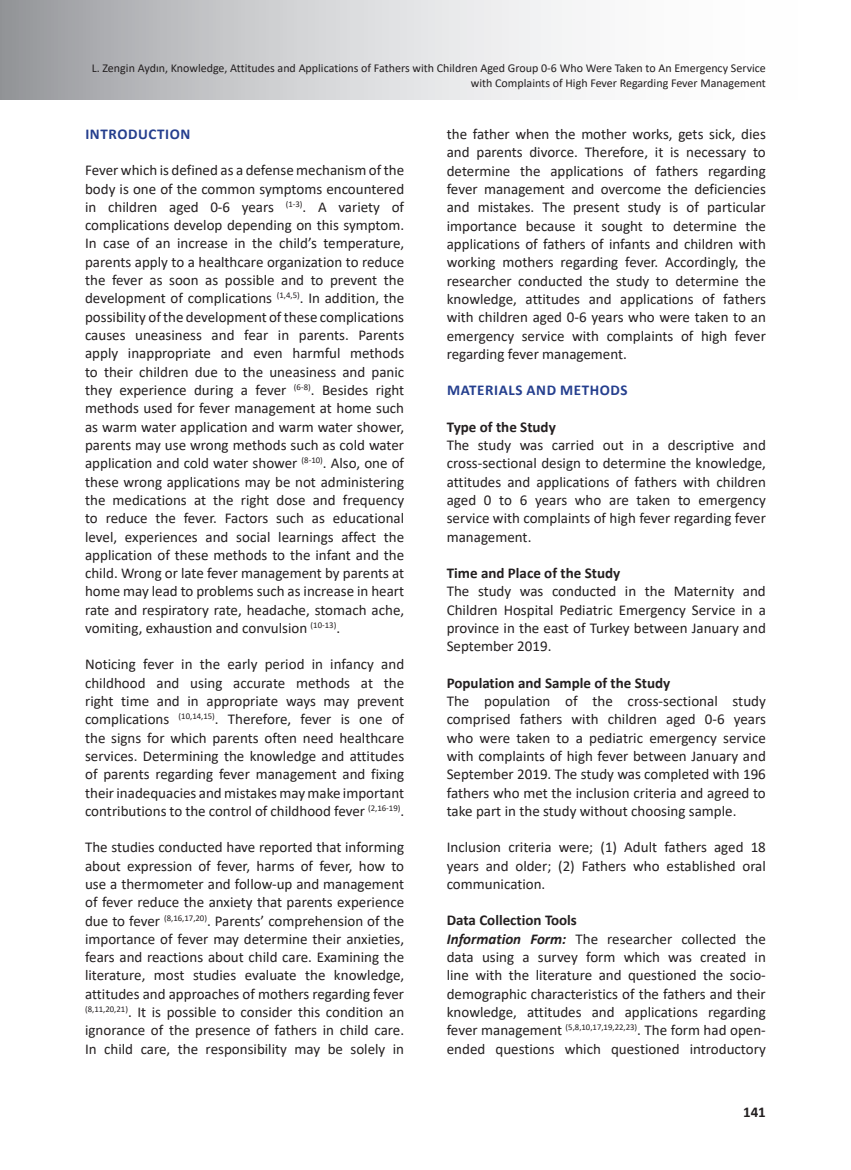
<style>
.page{position:relative;width:851px;height:1170px;background:#fff}
.page>*{position:absolute;margin:0;border:0;box-sizing:border-box;transform-origin:0 0}
.Paragraf{font:15px/18.3px "Calibri";color:#231f20;text-align:justify}
.Başlık_2{font:700 15px "Calibri";color:#231f20}
.Başlık_1{font:700 15px "Calibri";letter-spacing:.04em;color:#253f8e}
.t1{font:12px/14.4px "Calibri";color:#231f20;text-align:right}
.s1{font-weight:700;font-style:italic}
</style>
<div class="page">
<svg style="left:1px;top:0;width:571px;height:100px;background:#cccdcf"></svg>
<hr style="left:0;top:0;width:1px;height:100px;background:#909295">
<p class="t1" style="left:92px;top:61px;width:675px">L. Zengin Aydın, Knowledge, Attitudes and Applications of Fathers with Children Aged Group 0-6 Who Were Taken to An Emergency Service with Complaints of High Fever Regarding Fever Management</p>
<p class="Başlık_1" style="left:85px;top:123px;width:106px">INTRODUCTION</p>
<p class="Paragraf" style="left:85px;top:161px;width:320px">Fever which is defined as a defense mechanism of the body is one of the common symptoms encountered in children aged 0-6 years <sup>(1-3)</sup>. A variety of complications develop depending on this symptom.<br>In case of an increase in the child’s temperature, parents apply to a healthcare organization to reduce the fever as soon as possible and to prevent the development of complications <sup>(1,4,5)</sup>. In addition, the possibility of the development of these complications causes uneasiness and fear in parents. Parents apply inappropriate and even harmful methods to their children due to the uneasiness and panic they experience during a fever <sup>(6-8)</sup>. Besides right methods used for fever management at home such as warm water application and warm water shower, parents may use wrong methods such as cold water application and cold water shower <sup>(8-10)</sup>. Also, one of these wrong applications may be not administering the medications at the right dose and frequency to reduce the fever. Factors such as educational level, experiences and social learnings affect the application of these methods to the infant and the child. Wrong or late fever management by parents at home may lead to problems such as increase in heart rate and respiratory rate, headache, stomach ache, vomiting, exhaustion and convulsion <sup>(10-13)</sup>.</p>
<p class="Paragraf" style="left:85px;top:654px;width:320px">Noticing fever in the early period in infancy and childhood and using accurate methods at the right time and in appropriate ways may prevent complications <sup>(10,14,15)</sup>. Therefore, fever is one of the signs for which parents often need healthcare services. Determining the knowledge and attitudes of parents regarding fever management and fixing their inadequacies and mistakes may make important contributions to the control of childhood fever <sup>(2,16-19)</sup>.</p>
<p class="Paragraf" style="left:85px;top:837px;width:320px">The studies conducted have reported that informing about expression of fever, harms of fever, how to use a thermometer and follow-up and management of fever reduce the anxiety that parents experience due to fever <sup>(8,16,17,20)</sup>. Parents’ comprehension of the importance of fever may determine their anxieties, fears and reactions about child care. Examining the literature, most studies evaluate the knowledge, attitudes and approaches of mothers regarding fever <sup>(8,11,20,21)</sup>. It is possible to consider this condition an ignorance of the presence of fathers in child care.<br>In child care, the responsibility may be solely in</p>
<p class="Paragraf" style="left:446px;top:124px;width:320px">the father when the mother works, gets sick, dies and parents divorce. Therefore, it is necessary to determine the applications of fathers regarding fever management and overcome the deficiencies and mistakes. The present study is of particular importance because it sought to determine the applications of fathers of infants and children with working mothers regarding fever. Accordingly, the researcher conducted the study to determine the knowledge, attitudes and applications of fathers with children aged 0-6 years who were taken to an emergency service with complaints of high fever regarding fever management.</p>
<p class="Başlık_1" style="left:447px;top:379px;width:182px">MATERIALS AND METHODS</p>
<p class="Başlık_2" style="left:446px;top:416px;width:110px">Type of the Study</p>
<p class="Paragraf" style="left:446px;top:435px;width:320px">The study was carried out in a descriptive and cross-sectional design to determine the knowledge, attitudes and applications of fathers with children aged 0 to 6 years who are taken to emergency service with complaints of high fever regarding fever management.</p>
<p class="Başlık_2" style="left:446px;top:562px;width:175px">Time and Place of the Study</p>
<p class="Paragraf" style="left:446px;top:581px;width:320px">The study was conducted in the Maternity and Children Hospital Pediatric Emergency Service in a province in the east of Turkey between January and September 2019.</p>
<p class="Başlık_2" style="left:446px;top:672px;width:225px">Population and Sample of the Study</p>
<p class="Paragraf" style="left:446px;top:691px;width:320px">The population of the cross-sectional study comprised fathers with children aged 0-6 years who were taken to a pediatric emergency service with complaints of high fever between January and September 2019. The study was completed with 196 fathers who met the inclusion criteria and agreed to take part in the study without choosing sample.</p>
<p class="Paragraf" style="left:446px;top:837px;width:320px">Inclusion criteria were; (1) Adult fathers aged 18 years and older; (2) Fathers who established oral communication.</p>
<p class="Başlık_2" style="left:446px;top:909px;width:132px">Data Collection Tools</p>
<p class="Paragraf" style="left:446px;top:929px;width:320px"><span class="s1">Information Form:</span> The researcher collected the data using a survey form which was created in line with the literature and questioned the socio&shy;demographic characteristics of the fathers and their knowledge, attitudes and applications regarding fever management <sup>(5,8,10,17,19,22,23)</sup>. The form had open&shy;ended questions which questioned introductory</p>
<p class="Başlık_2" style="left:743px;top:1101px;width:24px">141</p>
</div>
